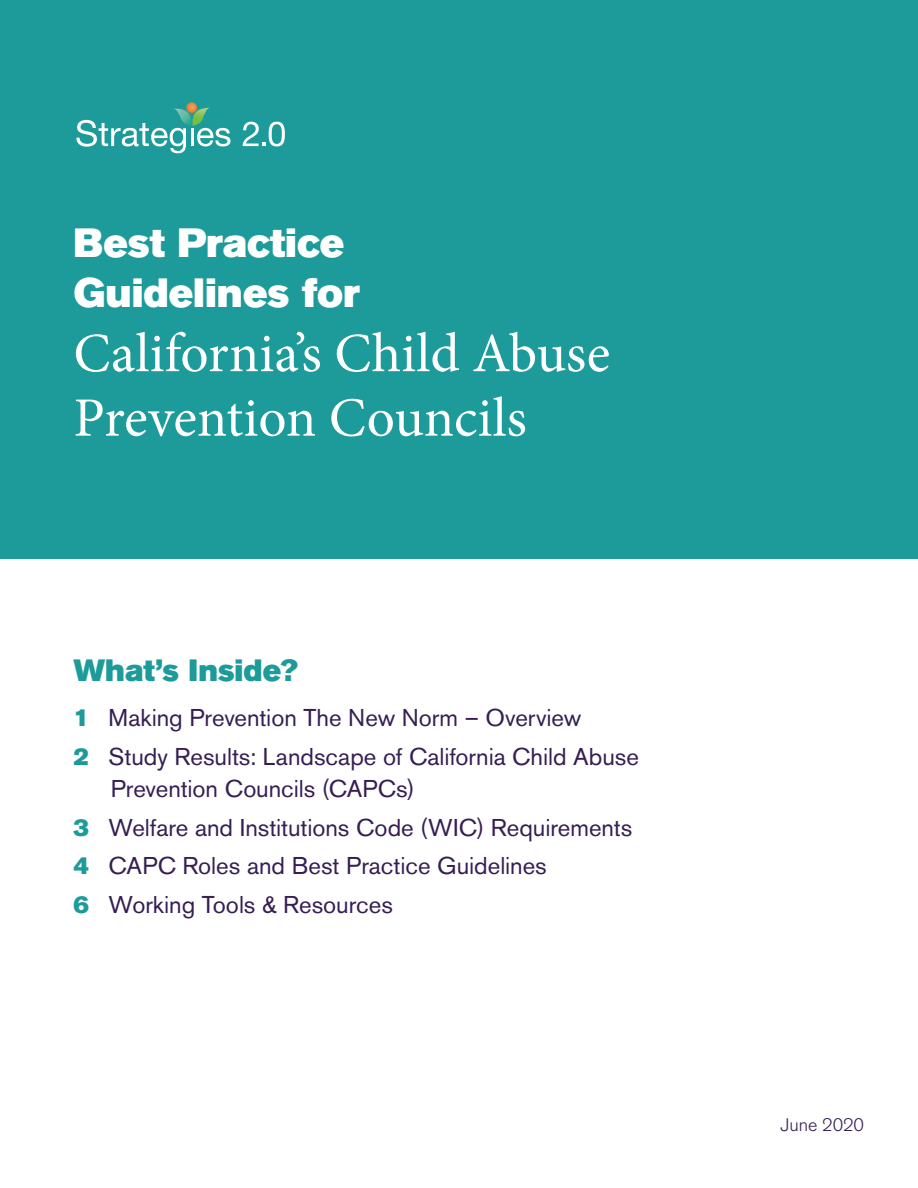
<style>
.page{position:relative;width:918px;height:1188px;background:#1d9a9a}
.page>*{position:absolute;margin:0;border:0;box-sizing:border-box;transform-origin:0 0}
.t1{font:55.5px/64.5px "Minion Pro";color:#fff}
.t2{font:40.5px/49.5px "Akzidenz Grotesk BE Super";color:#fff}
.t3{font:30.6px "Akzidenz Grotesk BE Super";color:#1d9a9a}
.t4{font:24.15px/38.5px "Akzidenz Grotesk BE";color:#361e53}
.t5{font:300 18px "Akzidenz Grotesk BE";letter-spacing:-.005em;color:#361e53}
.s1{font-family:"Akzidenz Grotesk BE Super";color:#1d9a9a}
</style>
<div class="page">
<div style="left:0;top:559px;width:918px;height:629px;background:#fff"></div>
<svg style="left:76px;top:120px;width:154px;height:33px"></svg>
<svg style="left:243px;top:122px;width:42px;height:24px"></svg>
<img style="left:173px;top:108px;width:37px;height:18px">
<svg style="left:186px;top:102px;width:11px;height:11px"></svg>
<h2 class="t2" style="left:73px;top:219px;width:288px">Best Practice<br>Guidelines for</h2>
<h1 class="t1" style="left:73px;top:321px;width:538px">California’s Child Abuse<br>Prevention Councils</h1>
<p class="t3" style="left:73px;top:653px;width:226px">What’s Inside?</p>
<p class="t4" style="left:73px;top:699px;width:567px"><span class="s1">1</span> Making Prevention The New Norm – Overview<br><span class="s1">2</span> Study Results: Landscape of California Child Abuse</p>
<p class="t4" style="left:73px;top:770px;width:560px;text-indent:37px">Prevention Councils (CAPCs)<br><span class="s1">3</span> Welfare and Institutions Code (WIC) Requirements <span class="s1">4</span> CAPC Roles and Best Practice Guidelines<br><span class="s1">6</span> Working Tools &amp; Resources</p>
<p class="t5" style="left:781px;top:1115px;width:85px">June 2020</p>
</div>
